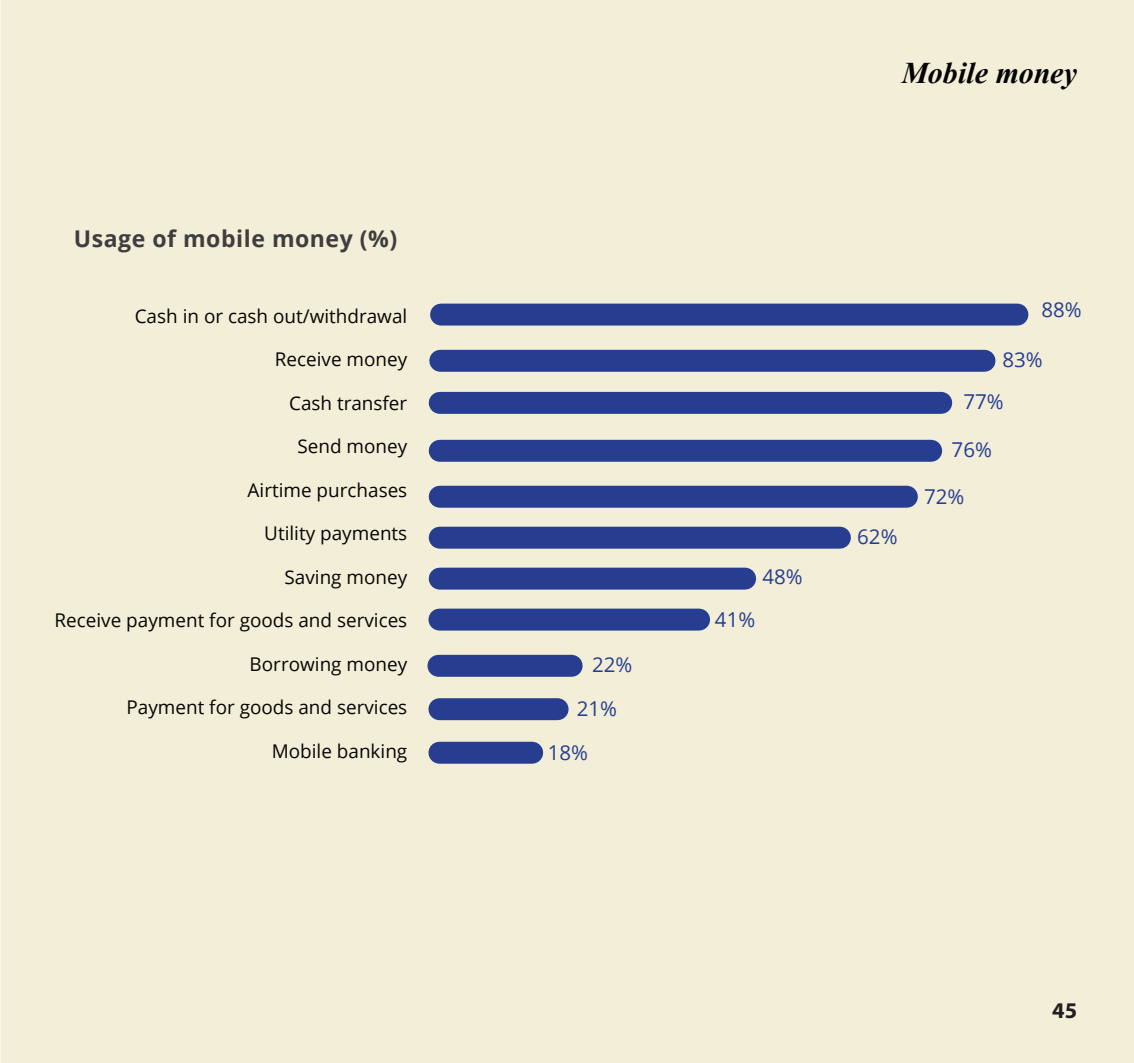
<style>
.page{position:relative;width:1134px;height:1063px;background:#fff}
.page>*{position:absolute;margin:0;border:0;box-sizing:border-box;transform-origin:0 0}
.t1{font:italic 700 30px "Times New Roman";color:#040503}
.t2{font:700 23px "Open Sans";letter-spacing:.025em;color:#3e3e3f}
.t3{font:700 22.5px "Myriad Pro";color:#231f20}
.t4{font:20.5px/42px "Open Sans";color:#263d90}
.t5{font:19px "Open Sans";color:#050504}
</style>
<div class="page">
<hr style="left:0;top:0;width:3px;height:1063px;background:#f9f6ec">
<div style="left:2px;top:0;width:1132px;height:1063px;background:#f2eed7"></div>
<div style="left:441px;top:304px;width:576px;height:22px;background:#263d90"></div>
<div style="left:440px;top:350px;width:544px;height:22px;background:#263d90"></div>
<div style="left:440px;top:392px;width:501px;height:22px;background:#263d90"></div>
<div style="left:440px;top:440px;width:491px;height:22px;background:#263d90"></div>
<div style="left:440px;top:486px;width:467px;height:22px;background:#263d90"></div>
<div style="left:440px;top:527px;width:400px;height:22px;background:#263d90"></div>
<div style="left:440px;top:568px;width:305px;height:22px;background:#263d90"></div>
<div style="left:439px;top:609px;width:260px;height:22px;background:#263d90"></div>
<div style="left:438px;top:655px;width:134px;height:22px;background:#263d90"></div>
<div style="left:439px;top:698px;width:119px;height:22px;background:#263d90"></div>
<div style="left:439px;top:742px;width:93px;height:22px;background:#263d90"></div>
<p class="t2" style="left:74px;top:222px;width:325px">Usage of mobile money (%)</p>
<p class="t5" style="left:135px;top:303px;width:274px">Cash in or cash out/withdrawal</p>
<p class="t5" style="left:275px;top:346px;width:134px">Receive money</p>
<p class="t5" style="left:289px;top:390px;width:120px">Cash transfer</p>
<p class="t5" style="left:297px;top:433px;width:111px">Send money</p>
<p class="t5" style="left:248px;top:477px;width:161px">Airtime purchases</p>
<p class="t5" style="left:264px;top:520px;width:145px">Utility payments</p>
<p class="t5" style="left:285px;top:564px;width:124px">Saving money</p>
<p class="t5" style="left:55px;top:607px;width:354px">Receive payment for goods and services</p>
<p class="t5" style="left:250px;top:651px;width:159px">Borrowing money</p>
<p class="t5" style="left:126px;top:694px;width:282px">Payment for goods and services</p>
<p class="t5" style="left:272px;top:738px;width:137px">Mobile banking</p>
<h1 class="t1" style="left:902px;top:52px;width:177px">Mobile money</h1>
<p class="t4" style="left:592px;top:643px;width:42px">22%</p>
<p class="t4" style="left:577px;top:687px;width:42px">21%</p>
<p class="t4" style="left:548px;top:731px;width:42px">18%</p>
<p class="t4" style="left:762px;top:555px;width:42px">48%</p>
<p class="t4" style="left:715px;top:598px;width:42px">41%</p>
<p class="t4" style="left:857px;top:515px;width:42px">62%</p>
<p class="t4" style="left:1041px;top:288px;width:42px">88%</p>
<p class="t4" style="left:963px;top:338px;width:81px;text-indent:39px">83%<br>77%</p>
<p class="t4" style="left:952px;top:428px;width:42px">76%</p>
<p class="t4" style="left:924px;top:475px;width:42px">72%</p>
<p class="t3" style="left:1052px;top:995px;width:26px">45</p>
</div>
